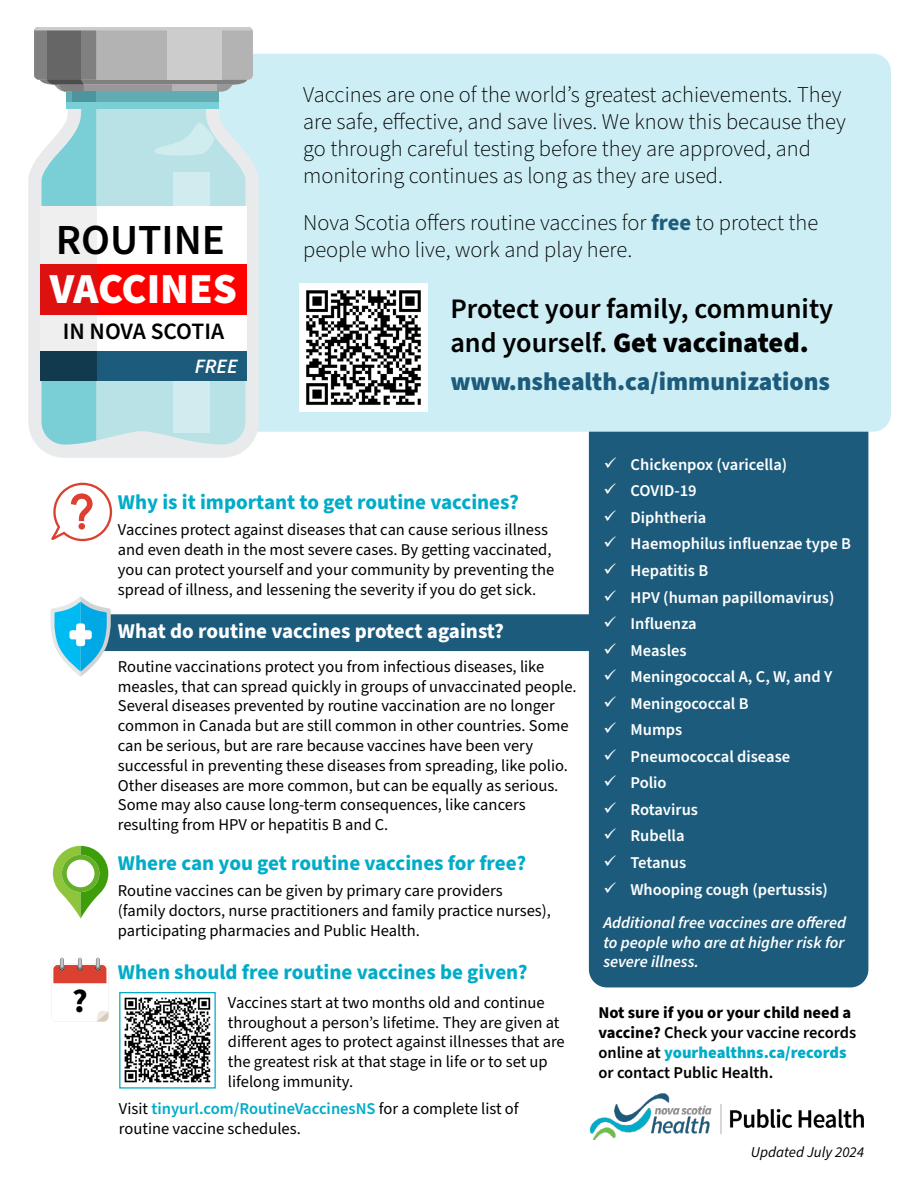
<style>
.page{position:relative;width:918px;height:1188px;background:#fff}
.page>*{position:absolute;margin:0;border:0;box-sizing:border-box;transform-origin:0 0}
.t1{font:900 42.9px "Source Sans Pro";color:#fff}
.t2{font:600 42.9px "Source Sans Pro";color:#000}
.t3{font:700 33.15px "Source Sans Pro";color:#000}
.t4{font:600 28.2px/33.9px "Source Sans Pro";color:#000}
.t5{font:900 25.35px "Source Sans Pro";color:#1c5b7c}
.t6{font:600 23.4px "Source Sans Pro";color:#000}
.t7{font:300 22.5px/27px "Source Sans Pro";color:#000}
.t8{font:700 21px "Source Sans Pro";color:#01acc8}
.t9{font:700 21px "Source Sans Pro";color:#fff}
.t10{font:italic 600 20.4px "Source Sans Pro";color:#fff}
.t11{font:16.5px/19.8px "Source Sans Pro";color:#000}
.t12{font:600 16.5px/26.5px "Source Sans Pro";color:#fff}
.t13{font:600 16.5px/19.8px "Source Sans Pro";color:#000}
.t14{font:italic 600 16.5px/19.8px "Source Sans Pro";color:#fff;text-align:justify}
.t15{font:italic 15px "Source Sans Pro";color:#000}
.s1{font-weight:700;color:#1c5b7c}
.s2{font-weight:900}
.s3{font-weight:600;color:#01acc8}
.s4{font-weight:700}
.s5{font-weight:900;color:#01acc8}
</style>
<div class="page">
<div style="left:589px;top:411px;width:279px;height:576px;background:#1c5b7c;border-radius:18px"></div>
<div style="left:82px;top:614px;width:536px;height:37px;background:#1c5b7c;border-radius:18px"></div>
<div style="left:181px;top:54px;width:710px;height:378px;background:#cceef4;border-radius:18px"></div>
<img style="left:300px;top:283px;width:128px;height:128px">
<img style="left:591px;top:1094px;width:273px;height:46px">
<img style="left:124px;top:997px;width:87px;height:86px">
<div style="left:119px;top:992px;width:97px;height:97px;border:1px solid #00abc7"></div>
<svg style="left:28px;top:92px;width:231px;height:366px;fill:#e9eaec"></svg>
<svg style="left:96px;top:105px;width:149px;height:339px;background:#bde3e7"></svg>
<svg style="left:42px;top:105px;width:54px;height:340px;background:#93d5dc"></svg>
<div style="left:174px;top:172px;width:36px;height:261px;background:#d0ecef"></div>
<div style="left:40px;top:206px;width:207px;height:175px;background:#fff"></div>
<div style="left:40px;top:206px;width:56px;height:175px;background:#efeff0"></div>
<div style="left:40px;top:351px;width:207px;height:30px;background:#1c5b7c"></div>
<div style="left:40px;top:264px;width:207px;height:51px;background:#f00"></div>
<div style="left:40px;top:264px;width:56px;height:51px;background:#de1111"></div>
<svg style="left:150px;top:122px;width:68px;height:36px"></svg>
<div style="left:67px;top:92px;width:152px;height:17px;background:#7aced6"></div>
<svg style="left:34px;top:27px;width:219px;height:65px;background:#a6a7a7"></svg>
<div style="left:40px;top:351px;width:56px;height:30px;background:#123a4f"></div>
<div style="left:67px;top:92px;width:152px;height:10px;background:#61acb3"></div>
<div style="left:72px;top:92px;width:24px;height:10px;background:#4c959c"></div>
<svg style="left:51px;top:483px;width:61px;height:58px"></svg>
<svg style="left:50px;top:596px;width:63px;height:81px"></svg>
<svg style="left:51px;top:958px;width:58px;height:64px"></svg>
<svg style="left:52px;top:846px;width:56px;height:72px"></svg>
<h1 class="t2" style="left:56px;top:211px;width:171px">ROUTINE</h1>
<h1 class="t1" style="left:50px;top:259px;width:189px">VACCINES</h1>
<h3 class="t6" style="left:63px;top:316px;width:163px">IN NOVA SCOTIA</h3>
<p class="t10" style="left:195px;top:352px;width:44px">FREE</p>
<h3 class="t7" style="left:303px;top:81px;width:544px">Vaccines are one of the world s’ greatest achievements. They are safe, effective, and save lives. We know this because they go through careful testing before they are approved, and monitoring continues as long as they are used.</h3>
<h3 class="t7" style="left:303px;top:210px;width:517px">Nova Scotia offers routine vaccines for <span class="s1">free</span> to protect the people who live, work and play here.</h3>
<h3 class="t4" style="left:450px;top:293px;width:384px">Protect your family, community and yourself. <span class="s2">Get vaccinated.</span></h3>
<h3 class="t5" style="left:450px;top:364px;width:381px">www.nshealth.ca/immunizations</h3>
<h2 class="t3" style="left:72px;top:979px;width:17px">?</h2>
<p class="t8" style="left:118px;top:488px;width:402px">Why is it important to get routine vaccines?</p>
<p class="t11" style="left:118px;top:521px;width:438px">Vaccines protect against diseases that can cause serious illness and even death in the most severe cases. By getting vaccinated, you can protect yourself and your community by preventing the spread of illness, and lessening the severity if you do get sick.</p>
<p class="t9" style="left:118px;top:617px;width:388px">What do routine vaccines protect against?</p>
<p class="t11" style="left:118px;top:657px;width:460px">Routine vaccinations protect you from infectious diseases, like measles, that can spread quickly in groups of unvaccinated people.<br>Several diseases prevented by routine vaccination are no longer common in Canada but are still common in other countries. Some can be serious, but are rare because vaccines have been very successful in preventing these diseases from spreading, like polio.<br>Other diseases are more common, but can be equally as serious.<br>Some may also cause long-term consequences, like cancers resulting from HPV or hepatitis B and .C</p>
<p class="t8" style="left:118px;top:849px;width:410px">Where can you get routine vaccines for free?</p>
<p class="t11" style="left:118px;top:882px;width:435px">Routine vaccines can be given by primary care providers (family doctors, nurse practitioners and family practice nurses ,( participating pharmacies and Public Health.</p>
<p class="t8" style="left:118px;top:958px;width:411px">When should free routine vaccines be given?</p>
<p class="t11" style="left:228px;top:993px;width:318px">Vaccines start at two months old and continue</p>
<p class="t11" style="left:228px;top:1013px;width:338px">throughout a person s’ lifetime. They are given at different ages to protect against illnesses that are the greatest risk at that stage in life or to set up lifelong immunity.</p>
<p class="t11" style="left:119px;top:1099px;width:401px">Visit <span class="s3">tinyurl.com/RoutineVaccinesNS</span> for a complete list of routine vaccine schedules.</p>
<p class="t12" style="left:630px;top:452px;width:222px">Chickenpox (varicella(<br>COVID-19<br>Diphtheria<br>Haemophilus influenzae type B<br>Hepatitis B<br>HPV (human papillomavirus(<br>Influenza<br>Measles<br>Meningococcal W,C,A , a n d Y<br>Meningococcal B<br>Mumps<br>Pneumococcal disease<br>Polio<br>Rotavirus<br>Rubella<br>Tetanus<br>Whooping cough (pertussis(</p>
<p class="t14" style="left:603px;top:913px;width:244px">Additional free vaccines are offered to people who are at higher risk for severe illness.</p>
<p class="t13" style="left:598px;top:1004px;width:259px"><span class="s4">Not sure if you or your child need a vaccine?</span> Check your vaccine records online at <span class="s5">yourhealthns.ca/records </span>or contact Public Health.</p>
<p class="t15" style="left:751px;top:1142px;width:115px">Updated July 2024</p>
</div>
